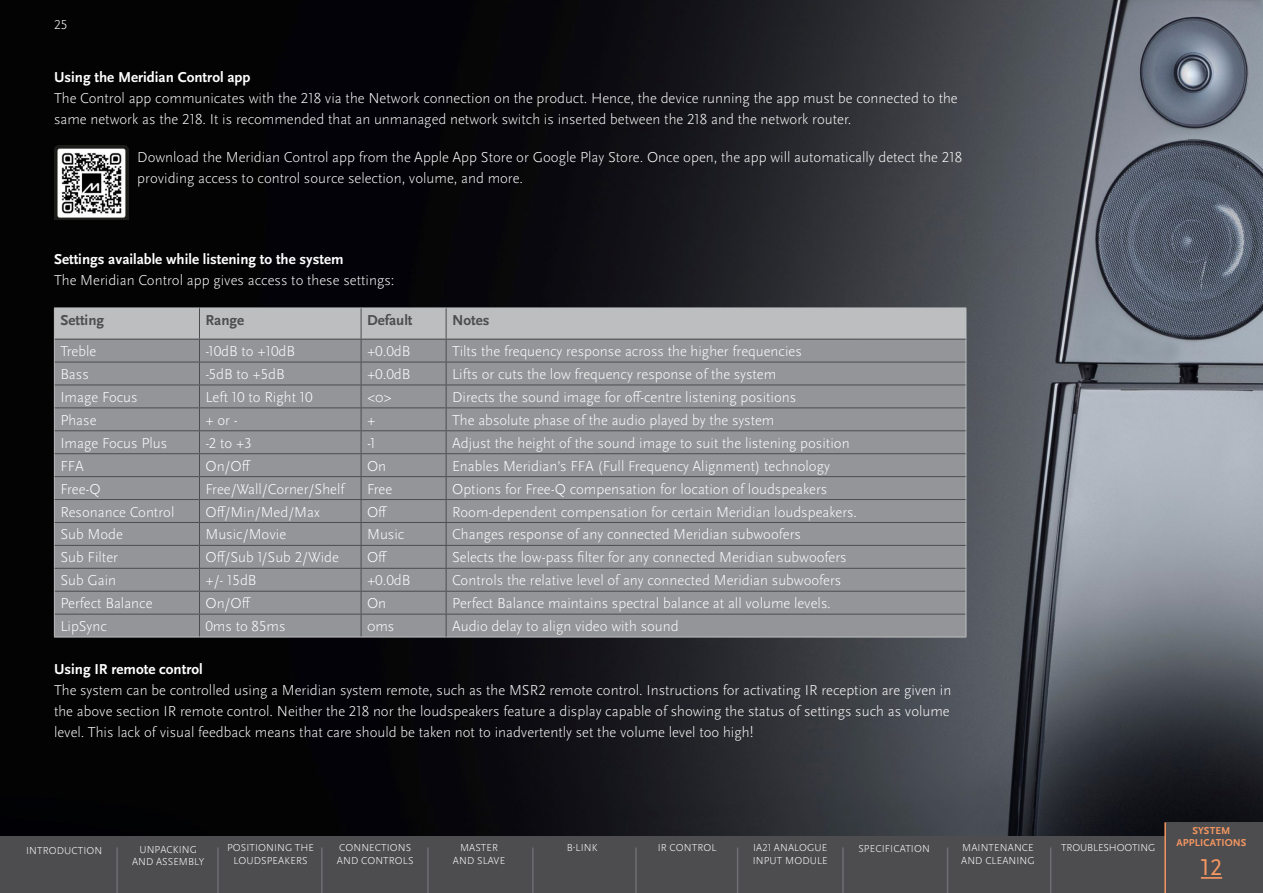
<style>
.page{position:relative;width:1263px;height:893px;background:#fff}
.page>*{position:absolute;margin:0;border:0;box-sizing:border-box;transform-origin:0 0}
.t1{font:24px "Scala Sans Pro";color:#f49661}
.t2{font:300 15px/21px "Scala Sans Pro";color:#fff}
.t3{font:700 15px "Scala Sans Pro";color:#fff}
.t4{font:700 15px "Scala Sans Pro";color:#4d4d4f}
.t5{font:300 13.5px "Scala Sans Pro";color:#fff}
.t6{font:300 10.5px/12.6px "Scala Sans Pro";letter-spacing:.01em;color:#fff;text-align:center}
.t7{font:700 10.5px/12.6px "Scala Sans Pro";letter-spacing:.01em;color:#f49661;text-align:center}
.t8{font:300 10.5px "Scala Sans Pro";letter-spacing:-.01em;color:#fff}
</style>
<div class="page">
<img style="left:0;top:0;width:1263px;height:836px">
<hr style="left:54px;top:637px;width:145px;height:1px;background:#bcbec0">
<hr style="left:199px;top:637px;width:162px;height:1px;background:#bcbec0">
<hr style="left:361px;top:637px;width:85px;height:1px;background:#bcbec0">
<hr style="left:446px;top:637px;width:520px;height:1px;background:#bcbec0">
<svg style="left:54px;top:308px;width:913px;height:329px;background:#949698"></svg>
<hr style="left:446px;top:545px;width:520px;height:1px;background:#4d4d4f">
<hr style="left:55px;top:568px;width:144px;height:1px;background:#4d4d4f">
<hr style="left:199px;top:568px;width:162px;height:1px;background:#4d4d4f">
<hr style="left:361px;top:568px;width:85px;height:1px;background:#4d4d4f">
<hr style="left:446px;top:568px;width:520px;height:1px;background:#4d4d4f">
<img style="left:54px;top:146px;width:75px;height:74px">
<div style="left:1165px;top:822px;width:98px;height:24px;background:#4d4d4f"></div>
<div style="left:0;top:836px;width:1263px;height:57px;background:#4d4d4f"></div>
<hr style="left:1164px;top:822px;width:2px;height:71px;background:#f49661">
<hr style="left:116px;top:847px;width:2px;height:46px;background:#6d6e71">
<hr style="left:217px;top:847px;width:2px;height:46px;background:#6d6e71">
<hr style="left:321px;top:847px;width:2px;height:46px;background:#6d6e71">
<hr style="left:427px;top:847px;width:2px;height:46px;background:#6d6e71">
<hr style="left:532px;top:847px;width:2px;height:46px;background:#6d6e71">
<hr style="left:635px;top:847px;width:2px;height:46px;background:#6d6e71">
<hr style="left:737px;top:847px;width:1px;height:46px;background:#6d6e71">
<hr style="left:842px;top:847px;width:2px;height:46px;background:#6d6e71">
<hr style="left:947px;top:847px;width:1px;height:46px;background:#6d6e71">
<hr style="left:1050px;top:847px;width:1px;height:46px;background:#6d6e71">
<hr style="left:1201px;top:877px;width:21px;height:2px;background:#f49661">
<p class="t5" style="left:54px;top:17px;width:15px">25</p>
<p class="t3" style="left:54px;top:69px;width:198px">Using the Meridian Control app</p>
<p class="t2" style="left:54px;top:88px;width:905px">The Control app communicates with the 218 via the Network connection on the product. Hence, the device running the app must be connected to the same network as the 218. It is recommended that an unmanaged network switch is inserted between the 218 and the network router.</p>
<p class="t2" style="left:137px;top:147px;width:826px">Download the Meridian Control app from the Apple App Store or Google Play Store. Once open, the app will automatically detect the 218 providing access to control source selection, volume, and more.</p>
<p class="t3" style="left:54px;top:250px;width:291px">Settings available while listening to the system</p>
<p class="t2" style="left:54px;top:269px;width:342px">The Meridian Control app gives access to these settings:</p>
<p class="t4" style="left:60px;top:311px;width:45px">Setting</p>
<p class="t4" style="left:205px;top:311px;width:40px">Range</p>
<p class="t4" style="left:367px;top:311px;width:47px">Default</p>
<p class="t4" style="left:452px;top:311px;width:39px">Notes</p>
<p class="t2" style="left:60px;top:341px;width:37px">Treble</p>
<p class="t2" style="left:205px;top:341px;width:91px">-10dB to +10dB</p>
<p class="t2" style="left:367px;top:341px;width:45px">+0.0dB</p>
<p class="t2" style="left:452px;top:341px;width:351px">Tilts the frequency response across the higher frequencies</p>
<p class="t2" style="left:60px;top:364px;width:30px">Bass</p>
<p class="t2" style="left:205px;top:364px;width:81px">-5dB to +5dB</p>
<p class="t2" style="left:367px;top:364px;width:45px">+0.0dB</p>
<p class="t2" style="left:452px;top:364px;width:326px">Lifts or cuts the low frequency response of the system</p>
<p class="t2" style="left:60px;top:387px;width:79px">Image Focus</p>
<p class="t2" style="left:205px;top:387px;width:109px">Left 10 to Right 10</p>
<p class="t2" style="left:367px;top:387px;width:26px">&lt;0&gt;</p>
<p class="t2" style="left:452px;top:387px;width:346px">Directs the sound image for off-centre listening positions</p>
<p class="t2" style="left:60px;top:409px;width:38px">Phase</p>
<p class="t2" style="left:205px;top:409px;width:34px">+ or -</p>
<p class="t2" style="left:367px;top:409px;width:10px">+</p>
<p class="t2" style="left:452px;top:409px;width:324px">The absolute phase of the audio played by the system</p>
<p class="t2" style="left:60px;top:432px;width:108px">Image Focus Plus</p>
<p class="t2" style="left:205px;top:432px;width:48px">-2 to +3</p>
<p class="t2" style="left:367px;top:432px;width:10px">-1</p>
<p class="t2" style="left:452px;top:432px;width:399px">Adjust the height of the sound image to suit the listening position</p>
<p class="t2" style="left:60px;top:455px;width:25px">FFA</p>
<p class="t2" style="left:205px;top:455px;width:47px">On/Off</p>
<p class="t2" style="left:367px;top:455px;width:21px">On</p>
<p class="t2" style="left:452px;top:455px;width:379px">Enables Meridian’s FFA (Full Frequency Alignment) technology</p>
<p class="t2" style="left:60px;top:478px;width:42px">Free-Q</p>
<p class="t2" style="left:205px;top:478px;width:140px">Free/Wall/Corner/Shelf</p>
<p class="t2" style="left:367px;top:478px;width:27px">Free</p>
<p class="t2" style="left:452px;top:478px;width:377px">Options for Free-Q compensation for location of loudspeakers</p>
<p class="t2" style="left:60px;top:501px;width:116px">Resonance Control</p>
<p class="t2" style="left:205px;top:501px;width:116px">Off/Min/Med/Max</p>
<p class="t2" style="left:367px;top:501px;width:22px">Off</p>
<p class="t2" style="left:452px;top:501px;width:406px">Room-dependent compensation for certain Meridian loudspeakers.</p>
<p class="t2" style="left:60px;top:524px;width:64px">Sub Mode</p>
<p class="t2" style="left:205px;top:524px;width:82px">Music/Movie</p>
<p class="t2" style="left:367px;top:524px;width:39px">Music</p>
<p class="t2" style="left:452px;top:524px;width:350px">Changes response of any connected Meridian subwoofers</p>
<p class="t2" style="left:60px;top:547px;width:59px">Sub Filter</p>
<p class="t2" style="left:205px;top:547px;width:135px">Off/Sub 1/Sub 2/Wide</p>
<p class="t2" style="left:367px;top:547px;width:22px">Off</p>
<p class="t2" style="left:452px;top:547px;width:396px">Selects the low-pass filter for any connected Meridian subwoofers</p>
<p class="t2" style="left:60px;top:570px;width:57px">Sub Gain</p>
<p class="t2" style="left:205px;top:570px;width:53px">+/- 15dB</p>
<p class="t2" style="left:367px;top:570px;width:45px">+0.0dB</p>
<p class="t2" style="left:452px;top:570px;width:391px">Controls the relative level of any connected Meridian subwoofers</p>
<p class="t2" style="left:60px;top:593px;width:94px">Perfect Balance</p>
<p class="t2" style="left:205px;top:593px;width:47px">On/Off</p>
<p class="t2" style="left:367px;top:593px;width:21px">On</p>
<p class="t2" style="left:452px;top:593px;width:380px">Perfect Balance maintains spectral balance at all volume levels.</p>
<p class="t2" style="left:60px;top:616px;width:48px">LipSync</p>
<p class="t2" style="left:205px;top:616px;width:82px">0ms to 85ms</p>
<p class="t2" style="left:367px;top:616px;width:29px">0ms</p>
<p class="t2" style="left:452px;top:616px;width:228px">Audio delay to align video with sound</p>
<p class="t3" style="left:54px;top:660px;width:150px">Using IR remote control</p>
<p class="t2" style="left:54px;top:680px;width:899px;text-align:justify">The system can be controlled using a Meridian system remote, such as the MSR2 remote control. Instructions for activating IR reception are given in the above section IR remote control. Neither the 218 nor the loudspeakers feature a display capable of showing the status of settings such as volume level. This lack of visual feedback means that care should be taken not to inadvertently set the volume level too high!</p>
<p class="t6" style="left:658px;top:842px;width:60px">IR CONTROL</p>
<p class="t6" style="left:858px;top:842px;width:73px">SPECIFICATION</p>
<p class="t6" style="left:961px;top:842px;width:75px;text-align:left">MAINTENANCE<br>AND CLEANING</p>
<p class="t8" style="left:1061px;top:842px;width:96px">TROUBLESHOOTING</p>
<p class="t6" style="left:26px;top:844px;width:78px">INTRODUCTION</p>
<p class="t6" style="left:132px;top:843px;width:74px">UNPACKING<br>AND ASSEMBLY</p>
<p class="t6" style="left:227px;top:842px;width:89px">POSITIONING THE<br>LOUDSPEAKERS</p>
<p class="t6" style="left:337px;top:842px;width:78px;text-align:left">CONNECTIONS<br>AND CONTROLS</p>
<p class="t6" style="left:453px;top:842px;width:54px">MASTER<br>AND SLAVE</p>
<p class="t6" style="left:567px;top:842px;width:32px">B-LINK</p>
<p class="t6" style="left:753px;top:842px;width:76px;text-align:left">IA21 ANALOGUE<br>INPUT MODULE</p>
<p class="t7" style="left:1176px;top:824px;width:71px">SYSTEM<br>APPLICATIONS</p>
<h1 class="t1" style="left:1201px;top:854px;width:23px">12</h1>
</div>
